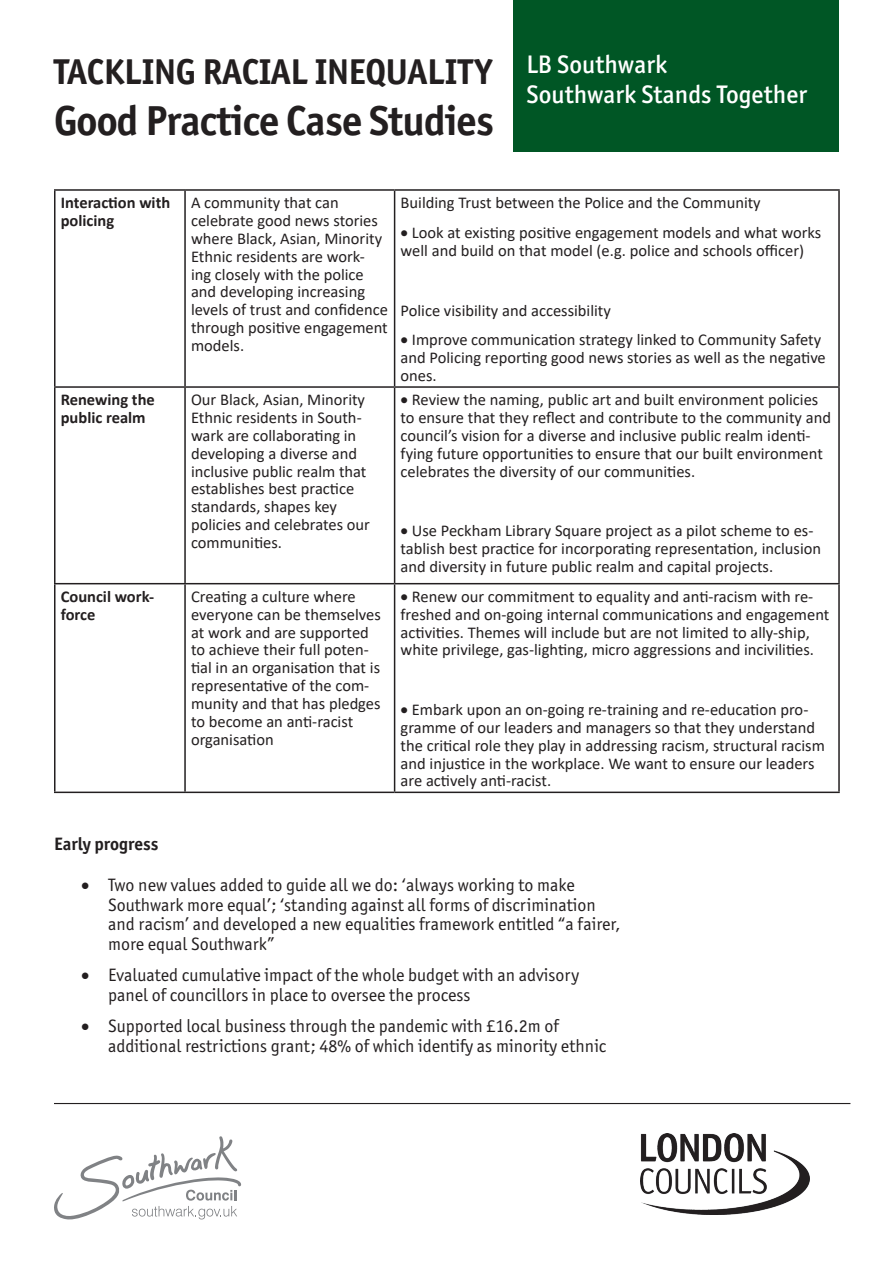
<style>
.page{position:relative;width:893px;height:1263px;background:#fff}
.page>*{position:absolute;margin:0;border:0;box-sizing:border-box;transform-origin:0 0}
.t1{font:700 42px "Officina Sans ITC Pro";letter-spacing:-.02em;color:#231f20}
.t2{font:700 36px "Officina Sans ITC Pro";letter-spacing:-.01em;color:#231f20}
.t3{font:500 25.5px "Officina Sans ITC Pro";color:#fff}
.t4{font:18px/19.5px "Officina Sans ITC Pro";color:#231f20}
.t5{font:700 18px "Officina Sans ITC Pro";color:#231f20}
.t6{font:16.5px/17.9px "Calibri";color:#231f20}
.t7{font:700 16.5px/17.9px "Calibri";color:#231f20}
</style>
<div class="page">
<hr style="left:54px;top:1103px;width:796px;height:1px;background:#231f20">
<hr style="left:54px;top:189px;width:131px;height:2px;background:#231f20">
<hr style="left:54px;top:191px;width:2px;height:195px;background:#231f20">
<hr style="left:185px;top:189px;width:210px;height:2px;background:#231f20">
<hr style="left:184px;top:191px;width:2px;height:195px;background:#231f20">
<hr style="left:395px;top:189px;width:445px;height:2px;background:#231f20">
<hr style="left:394px;top:191px;width:1px;height:195px;background:#231f20">
<hr style="left:838px;top:191px;width:2px;height:195px;background:#231f20">
<hr style="left:54px;top:386px;width:131px;height:2px;background:#231f20">
<hr style="left:54px;top:388px;width:2px;height:195px;background:#231f20">
<hr style="left:185px;top:386px;width:210px;height:2px;background:#231f20">
<hr style="left:184px;top:388px;width:2px;height:195px;background:#231f20">
<hr style="left:395px;top:386px;width:445px;height:2px;background:#231f20">
<hr style="left:394px;top:388px;width:1px;height:195px;background:#231f20">
<hr style="left:838px;top:388px;width:2px;height:195px;background:#231f20">
<hr style="left:54px;top:583px;width:131px;height:1px;background:#231f20">
<hr style="left:54px;top:584px;width:2px;height:207px;background:#231f20">
<hr style="left:185px;top:583px;width:210px;height:1px;background:#231f20">
<hr style="left:184px;top:584px;width:2px;height:207px;background:#231f20">
<hr style="left:395px;top:583px;width:445px;height:1px;background:#231f20">
<hr style="left:394px;top:584px;width:1px;height:207px;background:#231f20">
<hr style="left:838px;top:584px;width:2px;height:207px;background:#231f20">
<hr style="left:54px;top:791px;width:131px;height:2px;background:#231f20">
<hr style="left:185px;top:791px;width:210px;height:2px;background:#231f20">
<hr style="left:395px;top:791px;width:445px;height:2px;background:#231f20">
<div style="left:514px;top:0;width:325px;height:152px;background:#005625"></div>
<img style="left:641px;top:1133px;width:169px;height:81px">
<svg style="left:54px;top:1136px;width:187px;height:83px"></svg>
<p class="t2" style="left:54px;top:50px;width:440px">TACKLING RACIAL INEQUALITY</p>
<p class="t1" style="left:54px;top:94px;width:441px">Good Practice Case Studies</p>
<p class="t3" style="left:527px;top:49px;width:142px">LB Southwark</p>
<p class="t3" style="left:527px;top:79px;width:282px">Southwark Stands Together</p>
<p class="t7" style="left:61px;top:194px;width:111px">Interaction with policing</p>
<p class="t6" style="left:191px;top:194px;width:198px">A community that can celebrate good news stories where Black, Asian, Minority<br>Ethnic residents are work&shy;ing closely with the police and developing increasing levels of trust and confidence through positive engagement models.</p>
<p class="t6" style="left:401px;top:194px;width:362px">Building Trust between the Police and the Community</p>
<p class="t6" style="left:401px;top:223px;width:422px">• Look at existing positive engagement models and what works well and build on that model (e.g. police and schools officer)</p>
<p class="t6" style="left:401px;top:301px;width:212px">Police visibility and accessibility</p>
<p class="t6" style="left:401px;top:331px;width:427px">• Improve communication strategy linked to Community Safety and Policing reporting good news stories as well as the negative ones.</p>
<p class="t7" style="left:61px;top:391px;width:96px">Renewing the public realm</p>
<p class="t6" style="left:191px;top:391px;width:180px">Our Black, Asian, Minority<br>Ethnic residents in South&shy;wark are collaborating in developing a diverse and inclusive public realm that establishes best practice standards, shapes key policies and celebrates our communities.</p>
<p class="t6" style="left:401px;top:391px;width:432px">• Review the naming, public art and built environment policies to ensure that they reflect and contribute to the community and council’s vision for a diverse and inclusive public realm identi&shy;fying future opportunities to ensure that our built environment celebrates the diversity of our communities.</p>
<p class="t6" style="left:401px;top:521px;width:422px">• Use Peckham Library Square project as a pilot scheme to es&shy;tablish best practice for incorporating representation, inclusion and diversity in future public realm and capital projects.</p>
<p class="t7" style="left:61px;top:587px;width:95px">Council work&shy;force</p>
<p class="t6" style="left:191px;top:587px;width:191px">Creating a culture where everyone can be themselves at work and are supported to achieve their full poten&shy;tial in an organisation that is representative of the com&shy;munity and that has pledges to become an anti-racist organisation</p>
<p class="t6" style="left:401px;top:587px;width:430px">• Renew our commitment to equality and anti-racism with re&shy;freshed and on-going internal communications and engagement activities. Themes will include but are not limited to ally-ship, white privilege, gas-lighting, micro aggressions and incivilities.</p>
<p class="t6" style="left:401px;top:700px;width:426px">• Embark upon an on-going re-training and re-education pro&shy;gramme of our leaders and managers so that they understand the critical role they play in addressing racism, structural racism and injustice in the workplace. We want to ensure our leaders are actively anti-racist.</p>
<p class="t5" style="left:54px;top:833px;width:106px">Early progress</p>
<p class="t4" style="left:108px;top:875px;width:514px;text-indent:-27px">• Two new values added to guide all we do: ‘always working to make Southwark more equal’; ‘standing against all forms of discrimination and racism’ and developed a new equalities framework entitled “a fairer, more equal Southwark”</p>
<p class="t4" style="left:108px;top:965px;width:473px;text-indent:-27px">• Evaluated cumulative impact of the whole budget with an advisory panel of councillors in place to oversee the process</p>
<p class="t4" style="left:108px;top:1016px;width:500px;text-indent:-27px">• Supported local business through the pandemic with £16.2m of additional restrictions grant; 48% of which identify as minority ethnic</p>
</div>
